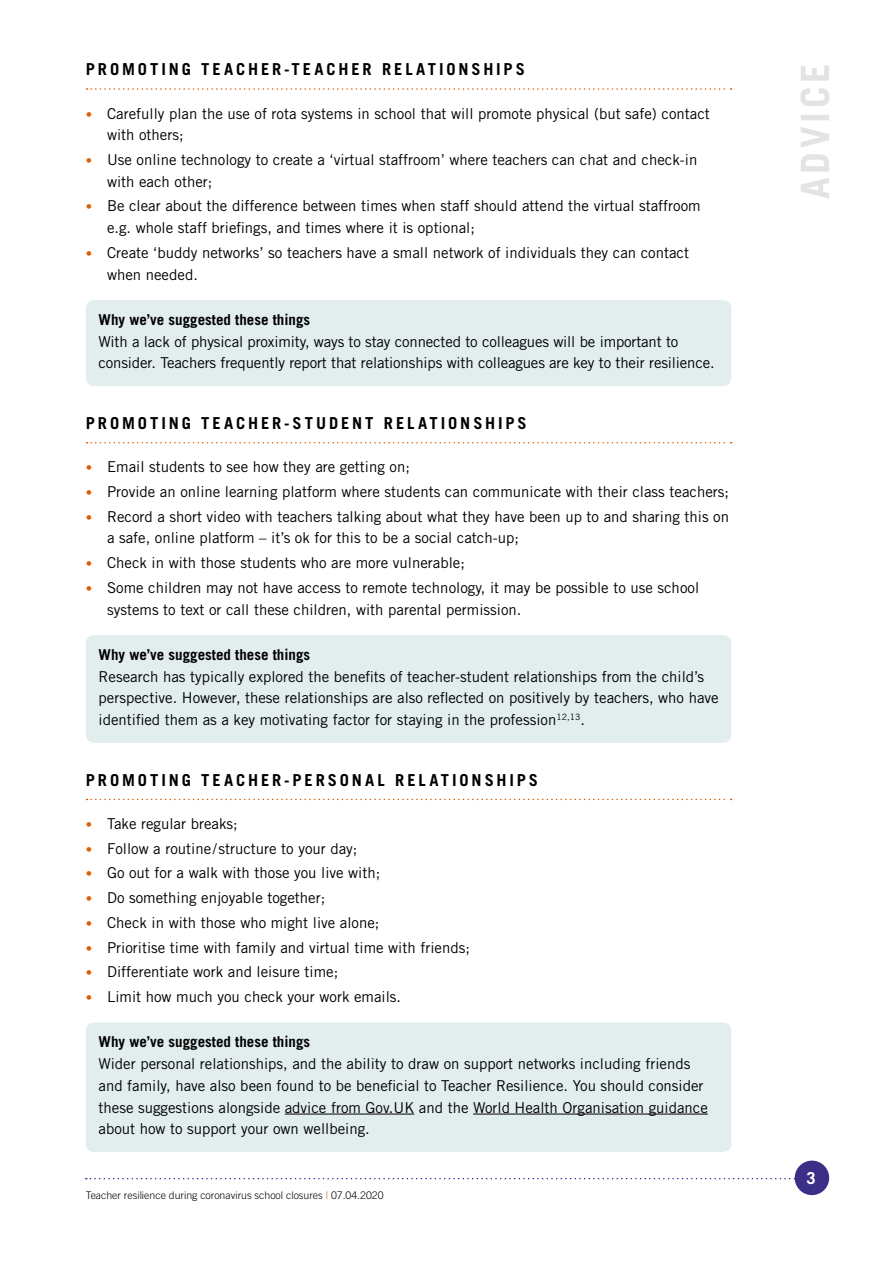
<style>
.page{position:relative;width:893px;height:1263px;background:#fff}
.page>*{position:absolute;margin:0;border:0;box-sizing:border-box;transform-origin:0 0}
.t1{font:700 39px "Trade Gothic LT Std";letter-spacing:.09em;color:#e3e3e3}
.t2{font:700 16.5px "Trade Gothic LT Std";letter-spacing:.175em;color:#000}
.t3{font:700 16.5px "Trade Gothic LT Std";color:#fff}
.t4{font:15px/21.8px "Trade Gothic LT Std";color:#000}
.t5{font:700 15px "Trade Gothic LT Std";color:#000}
.t6{font:300 10.5px "Trade Gothic LT Std";color:#000}
.s1{font-size:12.75px;color:#da5f06}
.s2{color:#da5f06}
</style>
<div class="page">
<svg style="left:86px;top:1178px;width:709px;height:1px"></svg>
<div style="left:795px;top:1160px;width:34px;height:35px;background:#3c2f88;border-radius:50%"></div>
<svg style="left:87px;top:88px;width:645px;height:2px"></svg>
<div style="left:86px;top:300px;width:645px;height:86px;background:#e2edee;border-radius:9px"></div>
<svg style="left:87px;top:442px;width:645px;height:1px"></svg>
<div style="left:86px;top:635px;width:645px;height:108px;background:#e2edee;border-radius:9px"></div>
<svg style="left:87px;top:799px;width:645px;height:1px"></svg>
<div style="left:86px;top:1022px;width:645px;height:130px;background:#e2edee;border-radius:9px"></div>
<hr style="left:285px;top:1114px;width:129px;height:1px;background:#000">
<hr style="left:473px;top:1114px;width:235px;height:1px;background:#000">
<p class="t2" style="left:86px;top:59px;width:441px">PROMOTING TEACHER-TEACHER RELATIONSHIPS</p>
<p class="t4" style="left:107px;top:102px;width:604px;text-indent:-21px"><span class="s1">•</span> Carefully plan the use of rota systems in school that will promote physical (but safe) contact with others;</p>
<p class="t4" style="left:107px;top:149px;width:592px;text-indent:-21px"><span class="s1">•</span> Use online technology to create a ‘virtual staffroom’ where teachers can chat and check-in with each other;</p>
<p class="t4" style="left:107px;top:195px;width:595px;text-indent:-21px"><span class="s1">•</span> Be clear about the difference between times when staff should attend the virtual staffroom e.g. whole staff briefings, and times where it is optional;</p>
<p class="t4" style="left:107px;top:242px;width:583px;text-indent:-21px"><span class="s1">•</span> Create ‘buddy networks’ so teachers have a small network of individuals they can contact when needed.</p>
<p class="t5" style="left:99px;top:310px;width:213px">Why we’ve suggested these things</p>
<p class="t4" style="left:99px;top:330px;width:618px">With a lack of physical proximity, ways to stay connected to colleagues will be important to consider. Teachers frequently report that relationships with colleagues are key to their resilience.</p>
<p class="t2" style="left:86px;top:413px;width:442px">PROMOTING TEACHER-STUDENT RELATIONSHIPS</p>
<p class="t4" style="left:86px;top:456px;width:326px"><span class="s1">•</span> Email students to see how they are getting on;</p>
<p class="t4" style="left:86px;top:481px;width:645px"><span class="s1">•</span> Provide an online learning platform where students can communicate with their class teachers;</p>
<p class="t4" style="left:107px;top:505px;width:624px;text-indent:-21px"><span class="s1">•</span> Record a short video with teachers talking about what they have been up to and sharing this on a safe, online platform – it’s ok for this to be a social catch-up;</p>
<p class="t4" style="left:86px;top:552px;width:381px"><span class="s1">•</span> Check in with those students who are more vulnerable;</p>
<p class="t4" style="left:107px;top:576px;width:594px;text-indent:-21px"><span class="s1">•</span> Some children may not have access to remote technology, it may be possible to use school systems to text or call these children, with parental permission.</p>
<p class="t5" style="left:99px;top:645px;width:213px">Why we’ve suggested these things</p>
<p class="t4" style="left:99px;top:665px;width:622px">Research has typically explored the benefits of teacher-student relationships from the child’s perspective. However, these relationships are also reflected on positively by teachers, who have identified them as a key motivating factor for staying in the profession<sup>12,13</sup>.</p>
<p class="t2" style="left:86px;top:770px;width:454px">PROMOTING TEACHER-PERSONAL RELATIONSHIPS</p>
<p class="t4" style="left:86px;top:812px;width:153px"><span class="s1">•</span> Take regular breaks;</p>
<p class="t4" style="left:86px;top:837px;width:273px"><span class="s1">•</span> Follow a routine/structure to your day;</p>
<p class="t4" style="left:86px;top:862px;width:296px"><span class="s1">•</span> Go out for a walk with those you live with;</p>
<p class="t4" style="left:86px;top:887px;width:241px"><span class="s1">•</span> Do something enjoyable together;</p>
<p class="t4" style="left:86px;top:911px;width:295px"><span class="s1">•</span> Check in with those who might live alone;</p>
<p class="t4" style="left:86px;top:936px;width:386px"><span class="s1">•</span> Prioritise time with family and virtual time with friends;</p>
<p class="t4" style="left:86px;top:961px;width:254px"><span class="s1">•</span> Differentiate work and leisure time;</p>
<p class="t4" style="left:86px;top:986px;width:317px"><span class="s1">•</span> Limit how much you check your work emails.</p>
<p class="t5" style="left:99px;top:1033px;width:213px">Why we’ve suggested these things</p>
<p class="t4" style="left:99px;top:1053px;width:611px">Wider personal relationships, and the ability to draw on support networks including friends and family, have also been found to be beneficial to Teacher Resilience. You should consider these suggestions alongside advice from Gov.UK and the World Health Organisation guidance about how to support your own wellbeing.</p>
<p class="t6" style="left:86px;top:1189px;width:299px">Teacher resilience during coronavirus school closures <span class="s2">|</span> 07.04.2020</p>
<h1 class="t1" style="left:791px;top:199px;width:137px;rotate:-90deg">ADVICE</h1>
<p class="t3" style="left:807px;top:1168px;width:11px">3</p>
</div>
